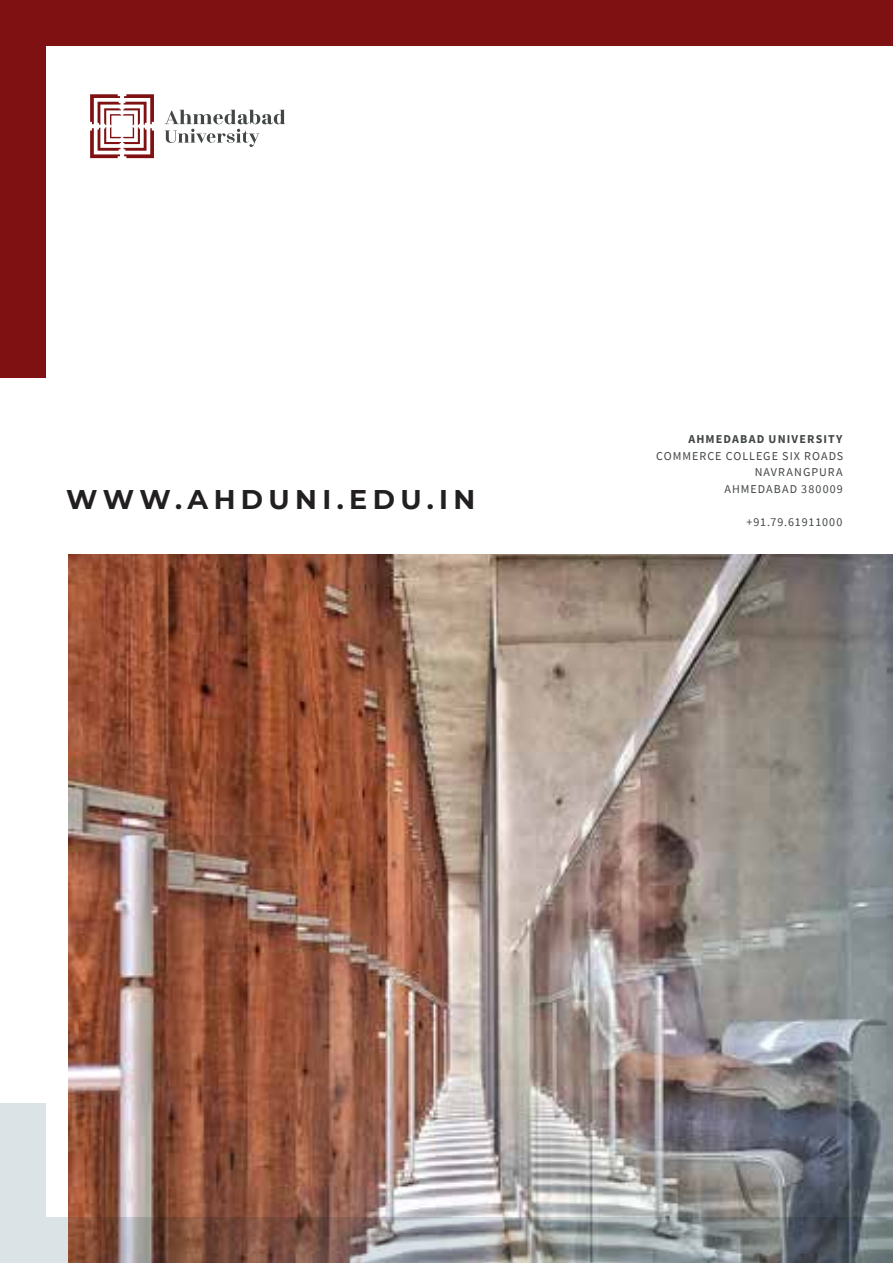
<style>
.page{position:relative;width:893px;height:1263px;background:#fff}
.page>*{position:absolute;margin:0;border:0;box-sizing:border-box;transform-origin:0 0}
.t1{font:700 27px "Montserrat";letter-spacing:.2em;color:#221f20}
.t2{font:12px/16.5px "Source Sans Pro";letter-spacing:.085em;color:#434747;text-align:right}
.t3{font:700 12px "Source Sans Pro";letter-spacing:.095em;color:#434747}
</style>
<div class="page">
<div style="left:0;top:1103px;width:893px;height:160px;background:#dbe3e7"></div>
<div style="left:0;top:0;width:893px;height:377px;background:#7f1113"></div>
<div style="left:46px;top:46px;width:847px;height:1170px;background:#fff"></div>
<svg style="left:90px;top:94px;width:64px;height:64px"></svg>
<svg style="left:165px;top:110px;width:120px;height:37px"></svg>
<img style="left:69px;top:554px;width:824px;height:709px">
<h1 class="t1" style="left:66px;top:480px;width:411px">WWW.AHDUNI.EDU.IN</h1>
<p class="t3" style="left:688px;top:431px;width:156px">AHMEDABAD UNIVERSITY</p>
<p class="t2" style="left:656px;top:447px;width:189px">COMMERCE COLLEGE SIX ROADS<br>NAVRANGPURA<br>AHMEDABAD 380009</p>
<p class="t2" style="left:746px;top:513px;width:98px">+91.79.61911000</p>
</div>
